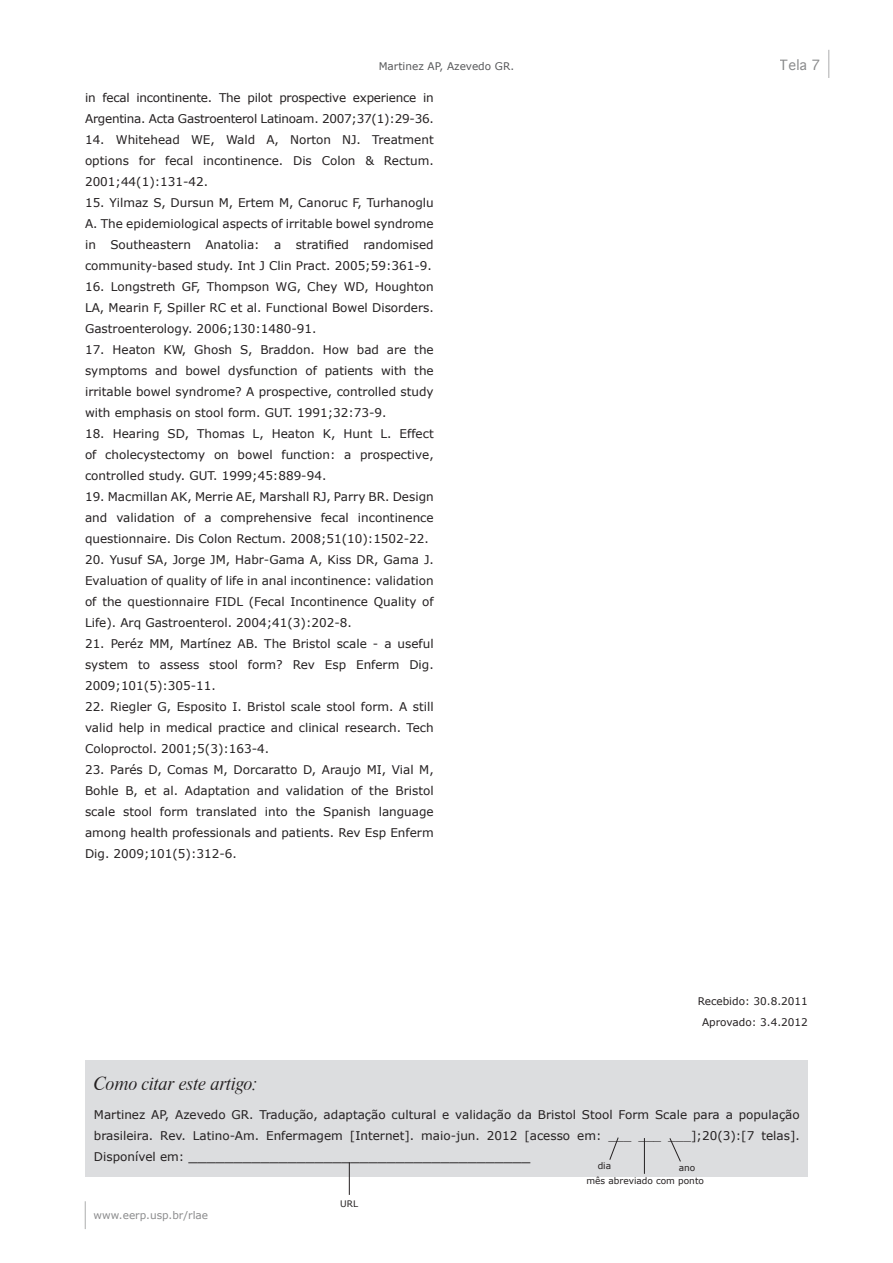
<style>
.page{position:relative;width:893px;height:1263px;background:#fff}
.page>*{position:absolute;margin:0;border:0;box-sizing:border-box;transform-origin:0 0}
.t1{font:18px "Minion Pro";color:#231f20}
.t2{font:18px "Dutch 801 BT Italic Headline";color:#231f20}
.t3{font:13.5px "Geneva";color:#57585a}
._8_0_referencias{font:12px/21px "Verdana";color:#231f20;text-align:justify}
._8_0_referencias-2{font:12px/21px "Verdana";letter-spacing:-.02em;color:#231f20}
.t4{font:10.5px "Verdana";color:#57585a}
._8_1_datas{font:10.5px "Verdana";color:#231f20}
._18__Referências{font:9px "Verdana";color:#231f20}
.s1{font-family:"Verdana";font-size:12px}
</style>
<div class="page">
<svg style="left:85px;top:1201px;width:1px;height:28px"></svg>
<svg style="left:828px;top:50px;width:1px;height:28px"></svg>
<div style="left:85px;top:1060px;width:723px;height:117px;background:#dcdddf"></div>
<svg style="left:609px;top:1137px;width:10px;height:23px"></svg>
<hr style="left:644px;top:1138px;width:1px;height:36px;background:#231f20">
<svg style="left:669px;top:1138px;width:12px;height:24px"></svg>
<hr style="left:349px;top:1162px;width:1px;height:33px;background:#231f20">
<p class="t4" style="left:379px;top:59px;width:137px">Martinez AP, Azevedo GR.</p>
<p class="_8_0_referencias-2" style="left:85px;top:87px;width:350px">in fecal incontinente. The pilot prospective experience in<br>Argentina. Acta Gastroenterol Latinoam. 2007;37(1):29-36.</p>
<p class="_8_0_referencias" style="left:85px;top:129px;width:350px">14. Whitehead WE, Wald A, Norton NJ. Treatment options for fecal incontinence. Dis Colon &amp; Rectum.<br>2001;44(1):131-42.</p>
<p class="_8_0_referencias" style="left:85px;top:192px;width:350px">15. Yilmaz S, Dursun M, Ertem M, Canoruc F, Turhanoglu A. The epidemiological aspects of irritable bowel syndrome in Southeastern Anatolia: a stratified randomised community-based study. Int J Clin Pract. 2005;59:361-9.</p>
<p class="_8_0_referencias" style="left:85px;top:276px;width:350px">16. Longstreth GF, Thompson WG, Chey WD, Houghton LA, Mearin F, Spiller RC et al. Functional Bowel Disorders.<br>Gastroenterology. 2006;130:1480-91.</p>
<p class="_8_0_referencias" style="left:85px;top:339px;width:350px">17. Heaton KW, Ghosh S, Braddon. How bad are the symptoms and bowel dysfunction of patients with the irritable bowel syndrome? A prospective, controlled study with emphasis on stool form. GUT. 1991;32:73-9.</p>
<p class="_8_0_referencias" style="left:85px;top:423px;width:350px">18. Hearing SD, Thomas L, Heaton K, Hunt L. Effect of cholecystectomy on bowel function: a prospective, controlled study. GUT. 1999;45:889-94.</p>
<p class="_8_0_referencias" style="left:85px;top:486px;width:350px">19. Macmillan AK, Merrie AE, Marshall RJ, Parry BR. Design and validation of a comprehensive fecal incontinence questionnaire. Dis Colon Rectum. 2008;51(10):1502-22.</p>
<p class="_8_0_referencias" style="left:85px;top:549px;width:350px">20. Yusuf SA, Jorge JM, Habr-Gama A, Kiss DR, Gama J.<br>Evaluation of quality of life in anal incontinence: validation of the questionnaire FIDL (Fecal Incontinence Quality of Life). Arq Gastroenterol. 2004;41(3):202-8.</p>
<p class="_8_0_referencias" style="left:85px;top:633px;width:350px">21. Peréz MM, Martínez AB. The Bristol scale - a useful system to assess stool form? Rev Esp Enferm Dig.<br>2009;101(5):305-11.</p>
<p class="_8_0_referencias" style="left:85px;top:696px;width:350px">22. Riegler G, Esposito I. Bristol scale stool form. A still valid help in medical practice and clinical research. Tech Coloproctol. 2001;5(3):163-4.</p>
<p class="_8_0_referencias" style="left:85px;top:759px;width:350px">23. Parés D, Comas M, Dorcaratto D, Araujo MI, Vial M, Bohle B, et al. Adaptation and validation of the Bristol scale stool form translated into the Spanish language among health professionals and patients. Rev Esp Enferm Dig. 2009;101(5):312-6.</p>
<p class="t3" style="left:780px;top:54px;width:42px">Tela 7</p>
<p class="_8_1_datas" style="left:698px;top:994px;width:112px">Recebido: 30.8.2011</p>
<p class="_8_1_datas" style="left:702px;top:1015px;width:107px">Aprovado: 3.4.2012</p>
<p class="t2" style="left:94px;top:1072px;width:165px">Como citar este artigo:</p>
<p class="_8_0_referencias" style="left:94px;top:1104px;width:707px">Martinez AP, Azevedo GR. Tradução, adaptação cultural e validação da Bristol Stool Form Scale para a população brasileira. Rev. Latino-Am. Enfermagem [Internet]. maio-jun. 2012 [acesso em: ___ ___ ___];20(3):[7 telas].</p>
<p class="t1" style="left:94px;top:1143px;width:438px"><span class="s1">Disponível em:</span> ______________________________________</p>
<p class="_18__Referências" style="left:598px;top:1160px;width:15px">dia</p>
<p class="_18__Referências" style="left:586px;top:1174px;width:119px">mês abreviado com ponto</p>
<p class="_18__Referências" style="left:679px;top:1162px;width:18px">ano</p>
<p class="t4" style="left:94px;top:1208px;width:116px">www.eerp.usp.br/rlae</p>
<p class="_18__Referências" style="left:340px;top:1197px;width:19px">URL</p>
</div>
